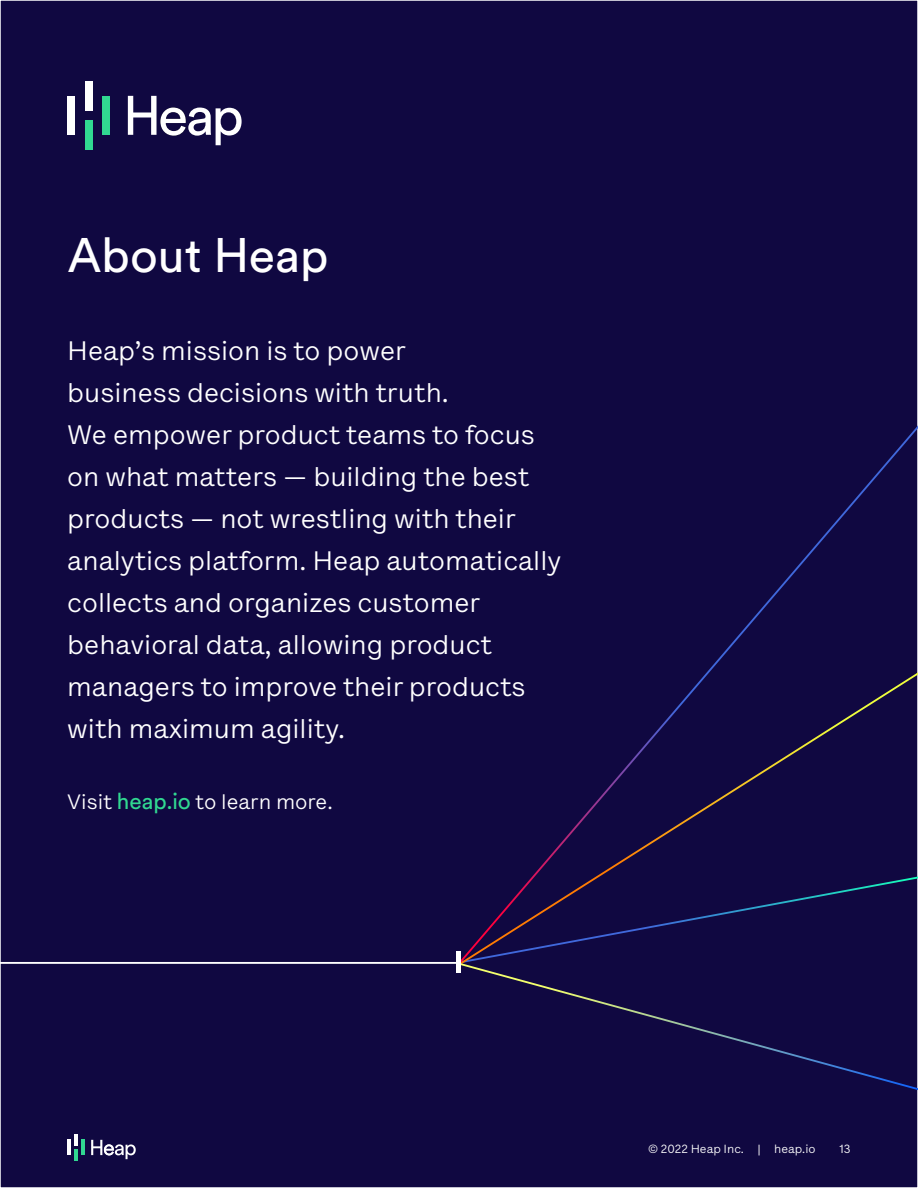
<style>
.page{position:relative;width:918px;height:1188px;background:#100841}
.page>*{position:absolute;margin:0;border:0;box-sizing:border-box;transform-origin:0 0}
.t1{font:48px "Circular XX";color:#fff}
.t2{font:27px/42px "Lettera Text LL";color:#fff}
.t3{font:21px "Lettera Text LL";color:#fff}
.t4{font:12px "Lettera Text LL";color:#fff}
.s1{font-family:"Circular XX";font-size:22.5px;color:#31d891}
</style>
<div class="page">
<svg style="left:461px;top:406px;width:457px;height:555px"></svg>
<hr style="left:0;top:962px;width:459px;height:2px;background:#fff">
<svg style="left:461px;top:961px;width:457px;height:135px"></svg>
<hr style="left:457px;top:951px;width:4px;height:22px;background:#fff">
<div style="left:68px;top:96px;width:7px;height:39px;background:#fff"></div>
<div style="left:85px;top:81px;width:8px;height:30px;background:#fff"></div>
<div style="left:85px;top:120px;width:8px;height:30px;background:#31d891"></div>
<div style="left:102px;top:96px;width:8px;height:39px;background:#31d891"></div>
<svg style="left:128px;top:96px;width:114px;height:49px"></svg>
<hr style="left:68px;top:1140px;width:3px;height:15px;background:#fff">
<svg style="left:74px;top:1134px;width:3px;height:27px"></svg>
<hr style="left:81px;top:1140px;width:3px;height:15px;background:#31d891">
<svg style="left:91px;top:1140px;width:45px;height:19px"></svg>
<h1 class="t1" style="left:68px;top:223px;width:263px">About Heap</h1>
<p class="t2" style="left:67px;top:330px;width:495px">Heap’s mission is to power<br>business decisions with truth.<br>We empower product teams to focus on what matters — building the best products — not wrestling with their analytics platform. Heap automatically collects and organizes customer behavioral data, allowing product managers to improve their products with maximum agility.</p>
<p class="t3" style="left:67px;top:788px;width:267px">Visit <span class="s1">heap.io</span> to learn more.</p>
<p class="t4" style="left:648px;top:1142px;width:169px">© 2022 Heap Inc. | heap.io</p>
<p class="t4" style="left:839px;top:1142px;width:13px">13</p>
</div>
